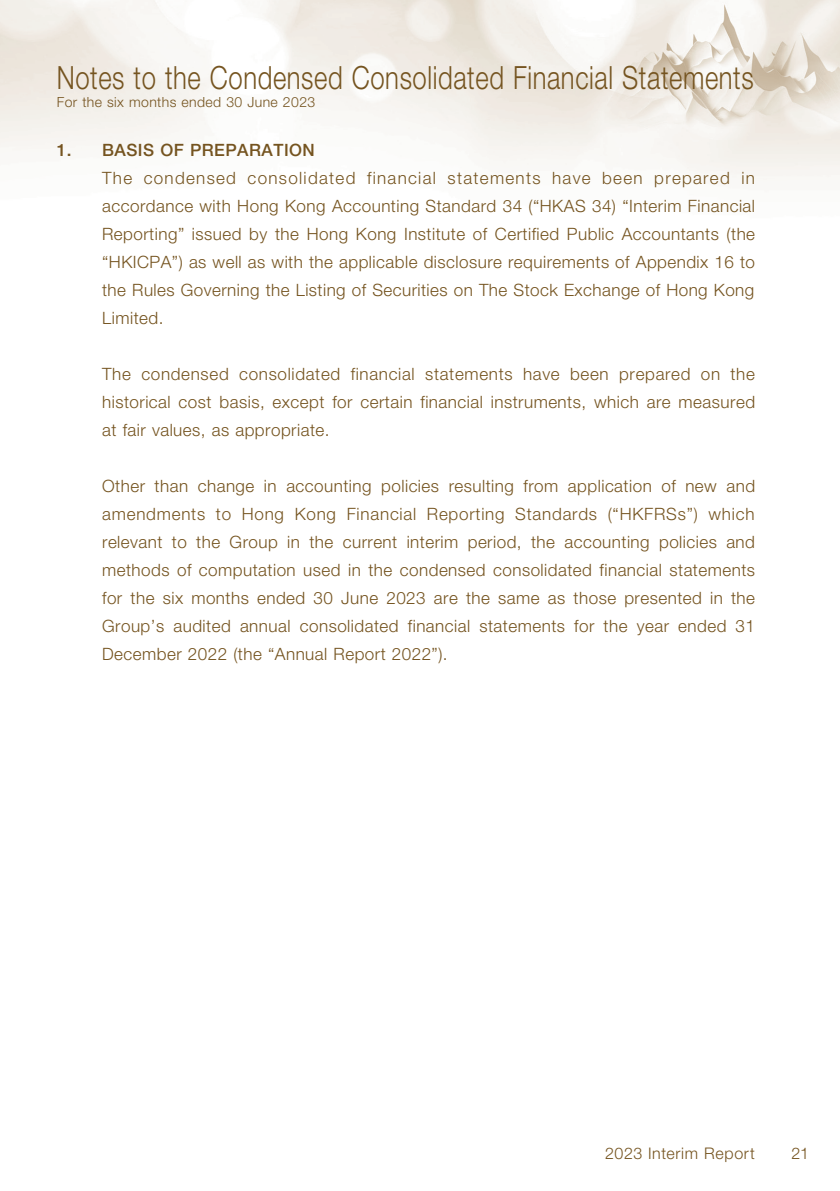
<style>
.page{position:relative;width:840px;height:1191px;background:#fff}
.page>*{position:absolute;margin:0;border:0;box-sizing:border-box;transform-origin:0 0}
.t1{font:300 32px "Helvetica Neue LT Std";letter-spacing:.025em;color:#755420;scale:.8 1}
.t2{font:300 17px/28px "Helvetica Neue LT Std";letter-spacing:.03em;color:#755420;text-align:justify}
.t3{font:500 17px "Helvetica Neue LT Std";letter-spacing:.03em;color:#755420}
.t4{font:300 16px "Helvetica Neue LT Std";letter-spacing:.04em;color:#755420}
.t5{font:300 14px "Helvetica Neue LT Std";letter-spacing:.03em;color:#755420}
</style>
<div class="page">
<img style="left:0;top:0;width:839px;height:180px">
<h1 class="t1" style="left:57px;top:58px;width:872px">Notes to the Condensed Consolidated Financial Statements</h1>
<p class="t5" style="left:57px;top:93px;width:260px">For the six months ended 30 June 2023</p>
<p class="t3" style="left:57px;top:140px;width:259px">1. BASIS OF PREPARATION</p>
<p class="t2" style="left:102px;top:163px;width:654px">The condensed consolidated financial statements have been prepared in accordance with Hong Kong Accounting Standard 34 (“HKAS 34) “Interim Financial Reporting” issued by the Hong Kong Institute of Certified Public Accountants (the “HKICPA”) as well as with the applicable disclosure requirements of Appendix 16 to the Rules Governing the Listing of Securities on The Stock Exchange of Hong Kong Limited.</p>
<p class="t2" style="left:102px;top:359px;width:654px">The condensed consolidated financial statements have been prepared on the historical cost basis, except for certain financial instruments, which are measured at fair values, as appropriate.</p>
<p class="t2" style="left:102px;top:471px;width:654px">Other than change in accounting policies resulting from application of new and amendments to Hong Kong Financial Reporting Standards (“HKFRSs”) which relevant to the Group in the current interim period, the accounting policies and methods of computation used in the condensed consolidated financial statements for the six months ended 30 June 2023 are the same as those presented in the Group’s audited annual consolidated financial statements for the year ended 31<br>December 2022 (the “Annual Report 2022”).</p>
<p class="t4" style="left:605px;top:1143px;width:151px">2023 Interim Report</p>
<p class="t4" style="left:790px;top:1143px;width:19px">21</p>
</div>
